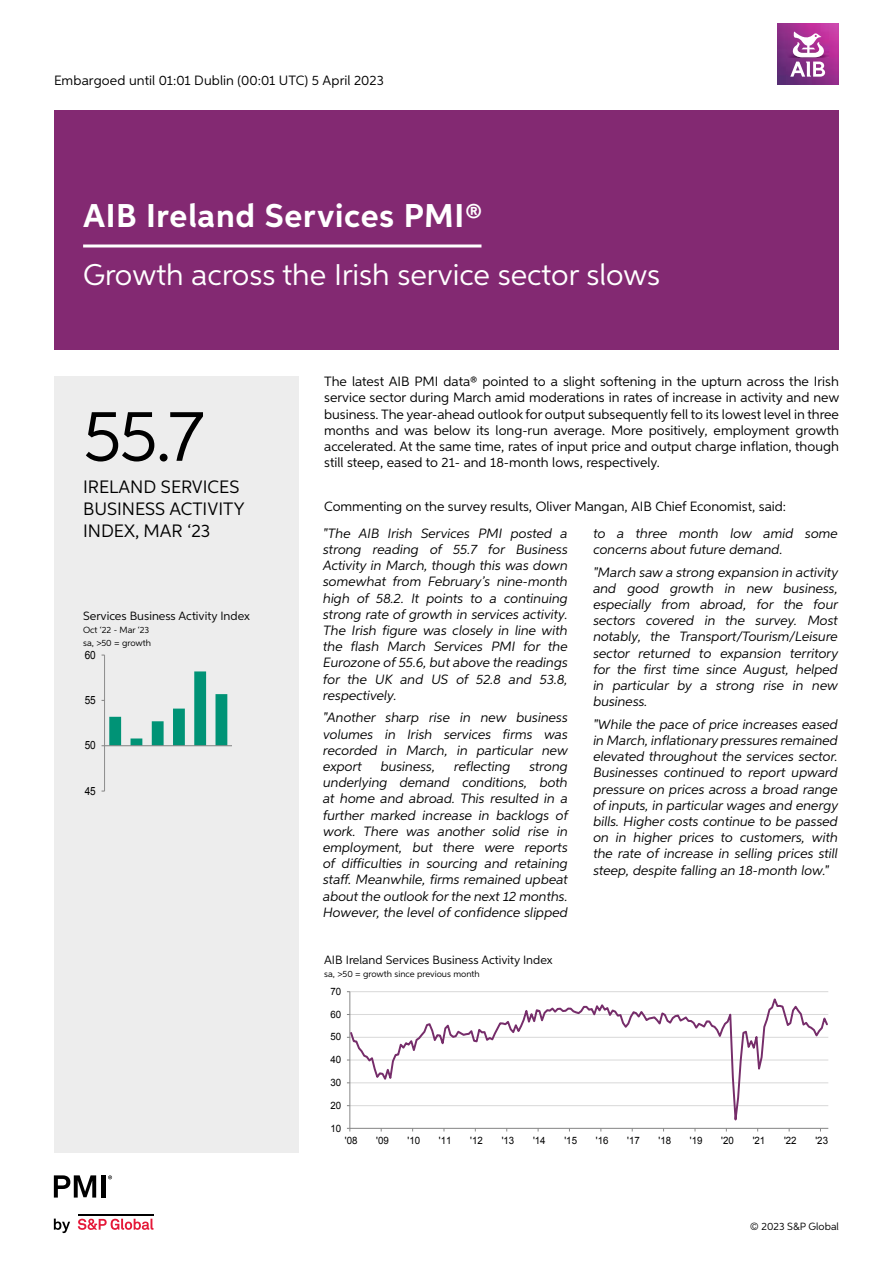
<style>
.page{position:relative;width:893px;height:1263px;background:#fff}
.page>*{position:absolute;margin:0;border:0;box-sizing:border-box;transform-origin:0 0}
.t1{font:72px "Aspira";color:#000}
.t2{font:700 33px "Aspira";letter-spacing:.02em;color:#fff}
.t3{font:30px "Aspira";color:#fff}
.t4{font:18px/21.6px "Aspira";color:#000}
.t5{font:italic 13.5px/16.2px "Aspira";color:#000;text-align:justify}
.t6{font:13.5px/16.2px "Aspira";color:#000;text-align:justify}
.t7{font:12px "Aspira";color:#000}
.t8{font:11.4px "Arial";color:#000;scale:.88 1}
.t9{font:10.5px "Aspira";color:#000}
.t10{font:10.2px "Arial";color:#000;scale:.96 1}
.t11{font:9px "Aspira";color:#000}
</style>
<div class="page">
<div style="left:54px;top:111px;width:785px;height:239px;background:#832972"></div>
<img style="left:778px;top:24px;width:61px;height:61px">
<svg style="left:790px;top:32px;width:35px;height:45px"></svg>
<div style="left:54px;top:376px;width:245px;height:776px;background:#ededed"></div>
<hr style="left:83px;top:244px;width:398px;height:3px;background:#fff">
<hr style="left:104px;top:655px;width:1px;height:136px;background:#868686">
<svg style="left:102px;top:671px;width:125px;height:75px"></svg>
<hr style="left:105px;top:745px;width:127px;height:1px;background:#868686">
<hr style="left:350px;top:991px;width:478px;height:1px;background:#d9d9d9">
<hr style="left:349px;top:992px;width:1px;height:136px;background:#868686">
<svg style="left:350px;top:994px;width:479px;height:135px"></svg>
<svg style="left:54px;top:1218px;width:16px;height:15px"></svg>
<svg style="left:78px;top:1218px;width:75px;height:12px"></svg>
<hr style="left:78px;top:1213px;width:75px;height:2px;background:#000">
<svg style="left:54px;top:1175px;width:42px;height:22px"></svg>
<div style="left:101px;top:1175px;width:5px;height:22px;background:#000"></div>
<svg style="left:108px;top:1175px;width:4px;height:4px"></svg>
<p class="t6" style="left:54px;top:72px;width:331px">Embargoed until 01:01 Dublin (00:01 UTC) 5 April 2023</p>
<h2 class="t2" style="left:83px;top:196px;width:401px">AIB Ireland Services PMI®</h2>
<h3 class="t3" style="left:83px;top:256px;width:579px">Growth across the Irish service sector slows</h3>
<h1 class="t1" style="left:83px;top:392px;width:122px">55.7</h1>
<h3 class="t4" style="left:83px;top:476px;width:163px">IRELAND SERVICES<br>BUSINESS ACTIVITY</h3>
<h3 class="t4" style="left:83px;top:519px;width:129px">INDEX, MAR ‘23</h3>
<p class="t7" style="left:83px;top:608px;width:168px">Services Business Activity Index</p>
<p class="t11" style="left:83px;top:637px;width:69px">sa, &gt;50 = growth</p>
<p class="t11" style="left:83px;top:624px;width:68px">Oct ‘22 - Mar ‘23</p>
<p class="t8" style="left:85px;top:647px;width:14px">60</p>
<p class="t8" style="left:85px;top:692px;width:14px">55</p>
<p class="t8" style="left:85px;top:738px;width:14px">50</p>
<p class="t8" style="left:85px;top:783px;width:14px">45</p>
<p class="t6" style="left:324px;top:373px;width:517px">The latest AIB PMI data® pointed to a slight softening in the upturn across the Irish service sector during March amid moderations in rates of increase in activity and new business. The year-ahead outlook for output subsequently fell to its lowest level in three months and was below its long-run average. More positively, employment growth accelerated. At the same time, rates of input price and output charge inflation, though still steep, eased to 21- and 18-month lows, respectively.</p>
<p class="t6" style="left:324px;top:498px;width:463px">Commenting on the survey results, Oliver Mangan, AIB Chief Economist, said:</p>
<p class="t5" style="left:323px;top:525px;width:246px">"The AIB Irish Services PMI posted a strong reading of 55.7 for Business Activity in March, though this was down somewhat from February’s nine-month high of 58.2. It points to a continuing strong rate of growth in services activity.<br>The Irish figure was closely in line with the flash March Services PMI for the Eurozone of 55.6, but above the readings for the UK and US of 52.8 and 53.8, respectively.</p>
<p class="t5" style="left:323px;top:709px;width:246px">"Another sharp rise in new business volumes in Irish services firms was recorded in March, in particular new export</p>
<p class="t5" style="left:381px;top:758px;width:56px">business,</p>
<p class="t5" style="left:454px;top:758px;width:58px">reflecting</p>
<p class="t5" style="left:323px;top:758px;width:246px;text-indent:206px">strong underlying demand conditions, both at home and abroad. This resulted in a further marked increase in backlogs of work. There was another solid rise in employment, but there were reports of difficulties in sourcing and retaining staff. Meanwhile, firms remained upbeat about the outlook for the next 12 months.<br>However, the level of confidence slipped</p>
<p class="t7" style="left:324px;top:953px;width:230px">AIB Ireland Services Business Activity Index</p>
<p class="t11" style="left:324px;top:969px;width:157px">sa, &gt;50 = growth since previous month</p>
<p class="t10" style="left:331px;top:984px;width:13px">70</p>
<p class="t10" style="left:331px;top:1007px;width:13px">60</p>
<p class="t10" style="left:331px;top:1030px;width:13px">50</p>
<p class="t10" style="left:331px;top:1053px;width:13px">40</p>
<p class="t10" style="left:331px;top:1076px;width:13px">30</p>
<p class="t10" style="left:331px;top:1098px;width:13px">20</p>
<p class="t10" style="left:331px;top:1121px;width:13px">10</p>
<p class="t5" style="left:593px;top:525px;width:246px">to a three month low amid some concerns about future demand.</p>
<p class="t5" style="left:593px;top:564px;width:246px">"March saw a strong expansion in activity and good growth in new business, especially from abroad, for the four sectors covered in the survey. Most notably, the Transport/Tourism/Leisure sector returned to expansion territory for the first time since August, helped in particular by a strong rise in new business.</p>
<p class="t5" style="left:593px;top:716px;width:246px">"While the pace of price increases eased in March, inflationary pressures remained elevated throughout the services sector.<br>Businesses continued to report upward pressure on prices across a broad range of inputs, in particular wages and energy bills. Higher costs continue to be passed on in higher prices to customers, with the rate of increase in selling prices still steep, despite falling an 18-month low."</p>
<p class="t10" style="left:345px;top:1133px;width:15px">'08</p>
<p class="t10" style="left:376px;top:1133px;width:15px">'09</p>
<p class="t10" style="left:408px;top:1133px;width:15px">'10</p>
<p class="t10" style="left:439px;top:1133px;width:15px">'11</p>
<p class="t10" style="left:470px;top:1133px;width:15px">'12</p>
<p class="t10" style="left:502px;top:1133px;width:15px">'13</p>
<p class="t10" style="left:533px;top:1133px;width:15px">'14</p>
<p class="t10" style="left:564px;top:1133px;width:15px">'15</p>
<p class="t10" style="left:596px;top:1133px;width:15px">'16</p>
<p class="t10" style="left:627px;top:1133px;width:15px">'17</p>
<p class="t10" style="left:658px;top:1133px;width:15px">'18</p>
<p class="t10" style="left:690px;top:1133px;width:15px">'19</p>
<p class="t10" style="left:721px;top:1133px;width:15px">'20</p>
<p class="t10" style="left:753px;top:1133px;width:15px">'21</p>
<p class="t10" style="left:784px;top:1133px;width:15px">'22</p>
<p class="t10" style="left:815px;top:1133px;width:15px">'23</p>
<p class="t9" style="left:750px;top:1220px;width:90px">© 2023 S&amp;P Global</p>
</div>
